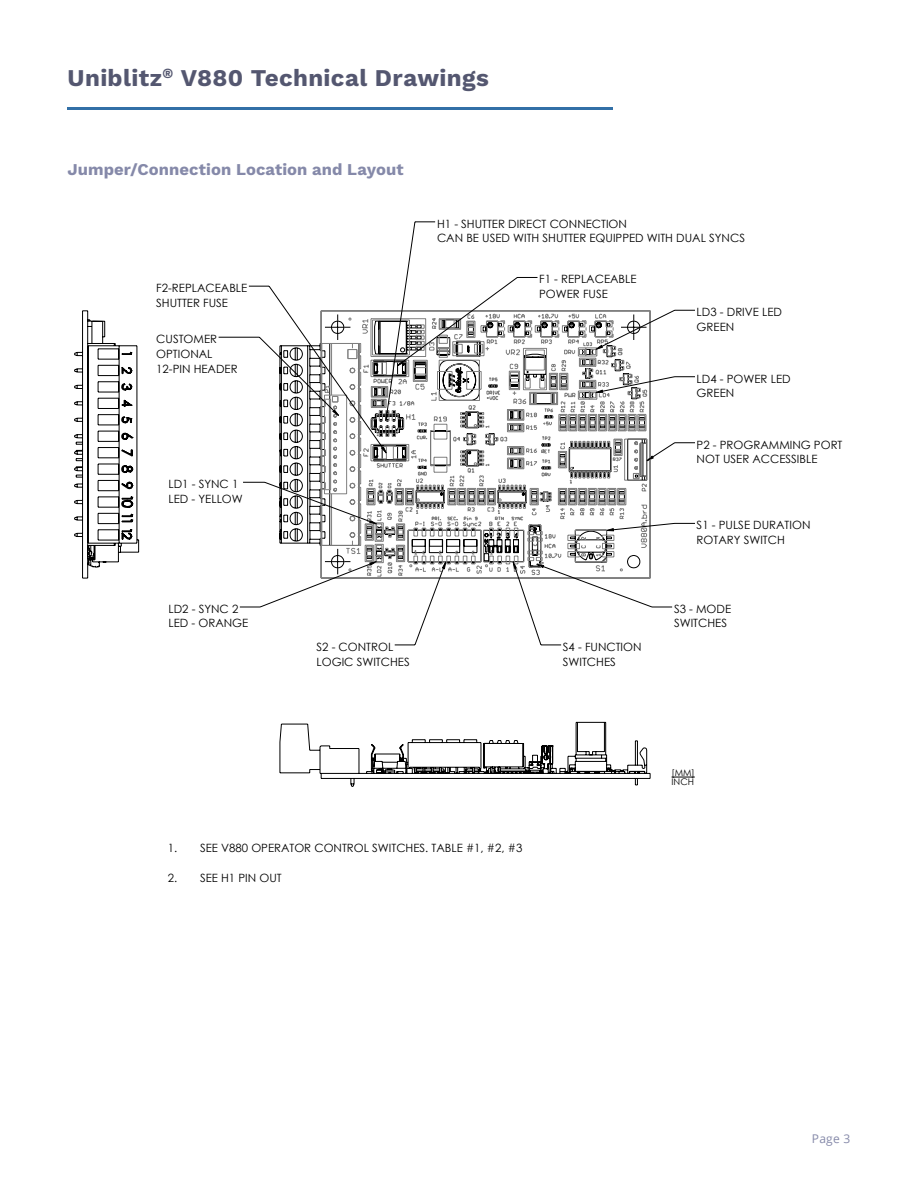
<style>
.page{position:relative;width:918px;height:1188px;background:#fff}
.page>*{position:absolute;margin:0;border:0;box-sizing:border-box;transform-origin:0 0}
.t1{font:700 24px "Work Sans";letter-spacing:.015em;color:#545770}
.t2{font:700 16.5px "Work Sans";letter-spacing:.005em;color:#8589a9}
.t3{font:12px "Open Sans";color:#8589a9}
.t4{font:11.4px/14.7px "Century Gothic";color:#000}
.t5{font:9.15px/9.1px "Century Gothic";color:#000}
</style>
<div class="page">
<hr style="left:68px;top:107px;width:545px;height:3px;background:#3270a7">
<svg style="left:279px;top:722px;width:372px;height:65px"></svg>
<svg style="left:74px;top:310px;width:65px;height:269px"></svg>
<svg style="left:672px;top:777px;width:23px;height:1px"></svg>
<svg style="left:218px;top:221px;width:477px;height:425px"></svg>
<svg style="left:333px;top:345px;width:320px;height:224px"></svg>
<h1 class="t1" style="left:68px;top:64px;width:423px">Uniblitz<sup>®</sup> V880 Technical Drawings</h1>
<h2 class="t2" style="left:68px;top:159px;width:338px">Jumper/Connection Location and Layout</h2>
<p class="t4" style="left:156px;top:281px;width:93px">F2-REPLACEABLE<br>SHUTTER FUSE</p>
<p class="t4" style="left:156px;top:332px;width:83px">CUSTOMER<br>OPTIONAL<br>12-PIN HEADER</p>
<p class="t4" style="left:169px;top:477px;width:76px">LD1 - SYNC 1<br>LED - YELLOW</p>
<p class="t4" style="left:169px;top:601px;width:81px">LD2 - SYNC 2<br>LED - ORANGE</p>
<p class="t4" style="left:437px;top:216px;width:310px">H1 - SHUTTER DIRECT CONNECTION<br>CAN BE USED WITH SHUTTER EQUIPPED WITH DUAL SYNCS</p>
<p class="t4" style="left:539px;top:272px;width:99px">F1 - REPLACEABLE<br>POWER FUSE</p>
<p class="t4" style="left:697px;top:305px;width:87px">LD3 - DRIVE LED<br>GREEN</p>
<p class="t4" style="left:697px;top:371px;width:95px">LD4 - POWER LED<br>GREEN</p>
<p class="t4" style="left:697px;top:437px;width:147px">P2 - PROGRAMMING PORT<br>NOT USER ACCESSIBLE</p>
<p class="t4" style="left:697px;top:518px;width:115px">S1 - PULSE DURATION<br>ROTARY SWITCH</p>
<p class="t4" style="left:674px;top:601px;width:59px">S3 - MODE<br>SWITCHES</p>
<p class="t4" style="left:317px;top:639px;width:95px">S2 - CONTROL<br>LOGIC SWITCHES</p>
<p class="t4" style="left:563px;top:639px;width:80px">S4 - FUNCTION<br>SWITCHES</p>
<p class="t4" style="left:168px;top:841px;width:356px">1. SEE V880 OPERATOR CONTROL SWITCHES. TABLE #1, #2, #3</p>
<p class="t4" style="left:168px;top:870px;width:116px">2. SEE H1 PIN OUT</p>
<p class="t5" style="left:672px;top:768px;width:25px">[MM]<br>INCH</p>
<p class="t3" style="left:812px;top:1131px;width:40px">Page 3</p>
</div>
